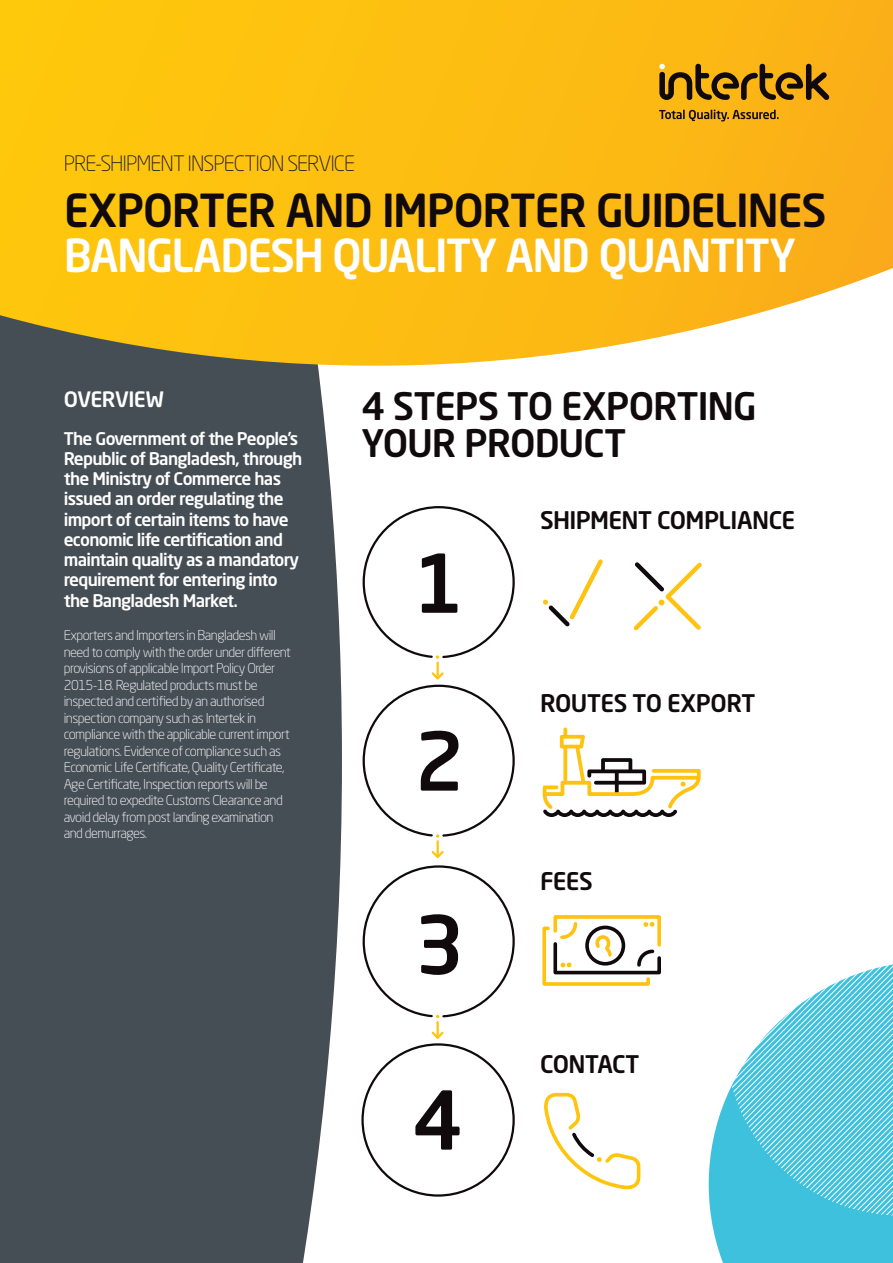
<style>
.page{position:relative;width:893px;height:1263px;background:#fff}
.page>*{position:absolute;margin:0;border:0;box-sizing:border-box;transform-origin:0 0}
.t1{font:500 45px "Neo Sans Std";letter-spacing:-.03em;color:#110a0c}
.t2{font:500 45px "Neo Sans Std";letter-spacing:-.035em;color:#fff;scale:.96 1}
.t3{font:500 37.5px/37.5px "Neo Sans Std";letter-spacing:-.025em;color:#110a0c}
.t4{font:500 24px "Neo Sans Std";letter-spacing:-.025em;color:#110a0c}
.t5{font:300 21px "Neo Sans Std";letter-spacing:-.05em;color:#231f20}
.t6{font:500 21px "Neo Sans Std";letter-spacing:-.03em;color:#fff}
.t7{font:500 17.25px/20.2px "Neo Sans Std";letter-spacing:-.04em;color:#fff}
.t8{font:300 13.5px/16.5px "Neo Sans Std";letter-spacing:-.04em;color:#fff}
</style>
<div class="page">
<div style="left:0;top:396px;width:342px;height:867px;background:#464e55"></div>
<svg style="left:0;top:0;width:893px;height:396px;background:#f4be2c"></svg>
<svg style="left:659px;top:64px;width:170px;height:36px;background:#a17312"></svg>
<svg style="left:659px;top:110px;width:120px;height:12px"></svg>
<svg style="left:709px;top:1098px;width:184px;height:165px;background:#4cc5df"></svg>
<svg style="left:726px;top:964px;width:167px;height:251px"></svg>
<svg style="left:415px;top:1090px;width:45px;height:60px"></svg>
<svg style="left:544px;top:1093px;width:96px;height:96px"></svg>
<svg style="left:543px;top:727px;width:158px;height:90px"></svg>
<svg style="left:542px;top:915px;width:119px;height:71px"></svg>
<svg style="left:543px;top:559px;width:60px;height:68px"></svg>
<svg style="left:633px;top:562px;width:69px;height:69px"></svg>
<svg style="left:362px;top:506px;width:153px;height:533px"></svg>
<h3 class="t5" style="left:64px;top:151px;width:293px">PRE-SHIPMENT INSPECTION SERVICE</h3>
<h1 class="t1" style="left:64px;top:182px;width:764px">EXPORTER AND IMPORTER GUIDELINES</h1>
<h1 class="t2" style="left:64px;top:227px;width:764px">BANGLADESH QUALITY AND QUANTITY</h1>
<h3 class="t6" style="left:64px;top:386px;width:102px">OVERVIEW</h3>
<p class="t7" style="left:64px;top:428px;width:240px">The Government of the People’s<br>Republic of Bangladesh, through the Ministry of Commerce has issued an order regulating the import of certain items to have economic life certification and maintain quality as a mandatory requirement for entering into the Bangladesh Market.</p>
<p class="t8" style="left:64px;top:627px;width:229px">Exporters and Importers in Bangladesh will need to comply with the order under different provisions of applicable Import Policy Order 2015-18. Regulated products must be inspected and certified by an authorised inspection company such as Intertek in compliance with the applicable current import regulations. Evidence of compliance such as Economic Life Certificate, Quality Certificate, Age Certificate, Inspection reports will be required to expedite Customs Clearance and avoid delay from post landing examination and demurrages.</p>
<h2 class="t3" style="left:361px;top:386px;width:397px">4 STEPS TO EXPORTING<br>YOUR PRODUCT</h2>
<h3 class="t4" style="left:540px;top:505px;width:257px">SHIPMENT COMPLIANCE</h3>
<h3 class="t4" style="left:540px;top:687px;width:217px">ROUTES TO EXPORT</h3>
<h3 class="t4" style="left:540px;top:866px;width:54px">FEES</h3>
<h3 class="t4" style="left:540px;top:1049px;width:101px">CONTACT</h3>
</div>
